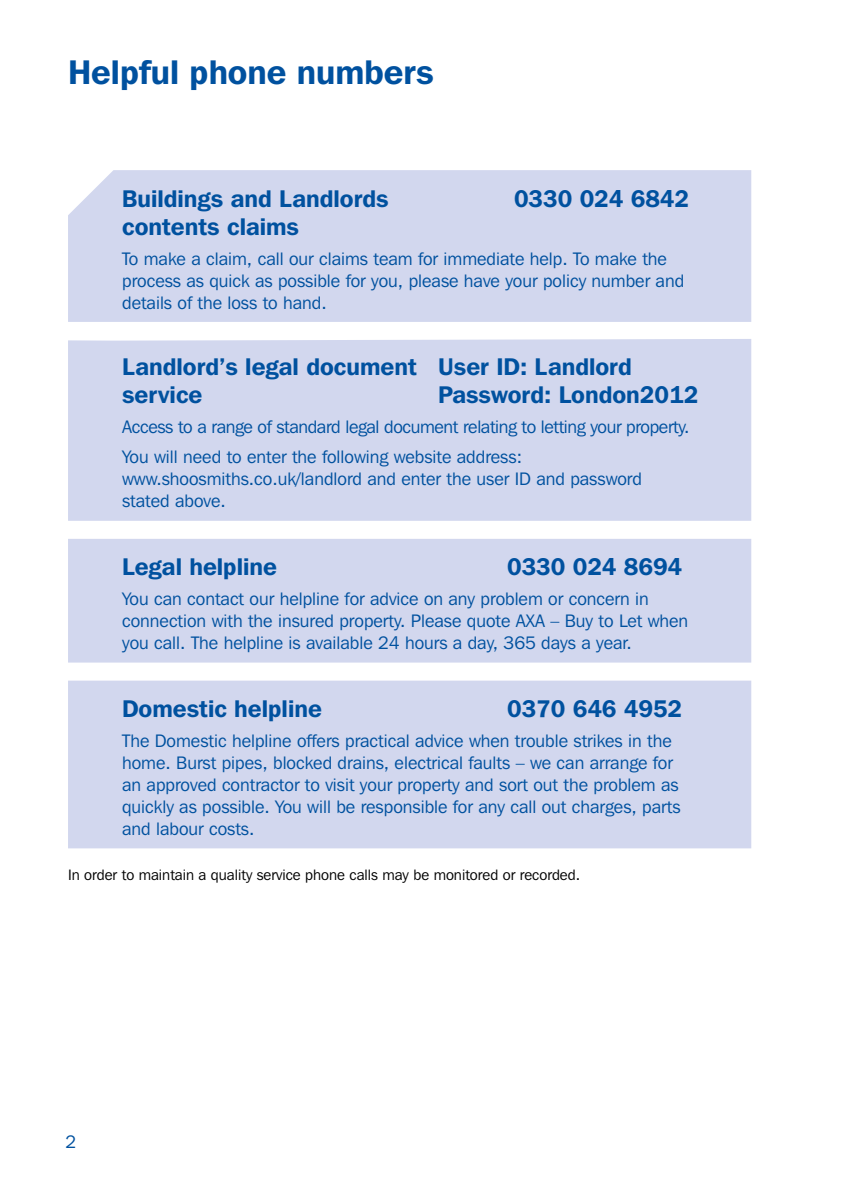
<style>
.page{position:relative;width:842px;height:1191px;background:#fff}
.page>*{position:absolute;margin:0;border:0;box-sizing:border-box;transform-origin:0 0}
.t1{font:600 34px "Franklin Gothic IT Cby BT";color:#00519f}
.t2{font:600 24px/28px "Franklin Gothic IT Cby BT";color:#00519f}
.t3{font:18px/22px "Franklin Gothic IT Cby BT";color:#00519f}
.t4{font:18px/30px "Franklin Gothic IT Cby BT";letter-spacing:-.02em;color:#00519f}
.t5{font:15px "Franklin Gothic IT Cby BT";color:#000}
</style>
<div class="page">
<div style="left:68px;top:170px;width:683px;height:152px;background:#d2d7ee"></div>
<div style="left:68px;top:339px;width:683px;height:182px;background:#d2d7ee"></div>
<div style="left:68px;top:539px;width:683px;height:123px;background:#d2d7ee"></div>
<div style="left:68px;top:680px;width:683px;height:168px;background:#d2d7ee"></div>
<h1 class="t1" style="left:68px;top:51px;width:367px">Helpful phone numbers</h1>
<h2 class="t2" style="left:122px;top:184px;width:268px">Buildings and Landlords</h2>
<h2 class="t2" style="left:514px;top:184px;width:177px">0330 024 6842</h2>
<h2 class="t2" style="left:122px;top:212px;width:178px">contents claims</h2>
<p class="t3" style="left:122px;top:247px;width:564px">To make a claim, call our claims team for immediate help. To make the process as quick as possible for you, please have your policy number and details of the loss to hand.</p>
<h2 class="t2" style="left:122px;top:352px;width:511px">Landlord’s legal document User ID: Landlord service</h2>
<h2 class="t2" style="left:438px;top:380px;width:262px">Password: London2012</h2>
<p class="t4" style="left:122px;top:412px;width:569px">Access to a range of standard legal document relating to letting your property.<br>You will need to enter the following website address:</p>
<p class="t3" style="left:122px;top:468px;width:521px">www.shoosmiths.co.uk/landlord and enter the user ID and password stated above.</p>
<h2 class="t2" style="left:122px;top:552px;width:156px">Legal helpline</h2>
<h2 class="t2" style="left:507px;top:552px;width:177px">0330 024 8694</h2>
<p class="t3" style="left:122px;top:587px;width:568px">You can contact our helpline for advice on any problem or concern in connection with the insured property. Please quote AXA – Buy to Let when you call. The helpline is available 24 hours a day, 365 days a year.</p>
<h2 class="t2" style="left:122px;top:694px;width:201px">Domestic helpline</h2>
<h2 class="t2" style="left:507px;top:694px;width:177px">0370 646 4952</h2>
<p class="t3" style="left:122px;top:729px;width:560px">The Domestic helpline offers practical advice when trouble strikes in the home. Burst pipes, blocked drains, electrical faults – we can arrange for an approved contractor to visit your property and sort out the problem as quickly as possible. You will be responsible for any call out charges, parts and labour costs.</p>
<p class="t5" style="left:68px;top:866px;width:514px">In order to maintain a quality service phone calls may be monitored or recorded.</p>
<p class="t3" style="left:65px;top:1130px;width:12px">2</p>
</div>
